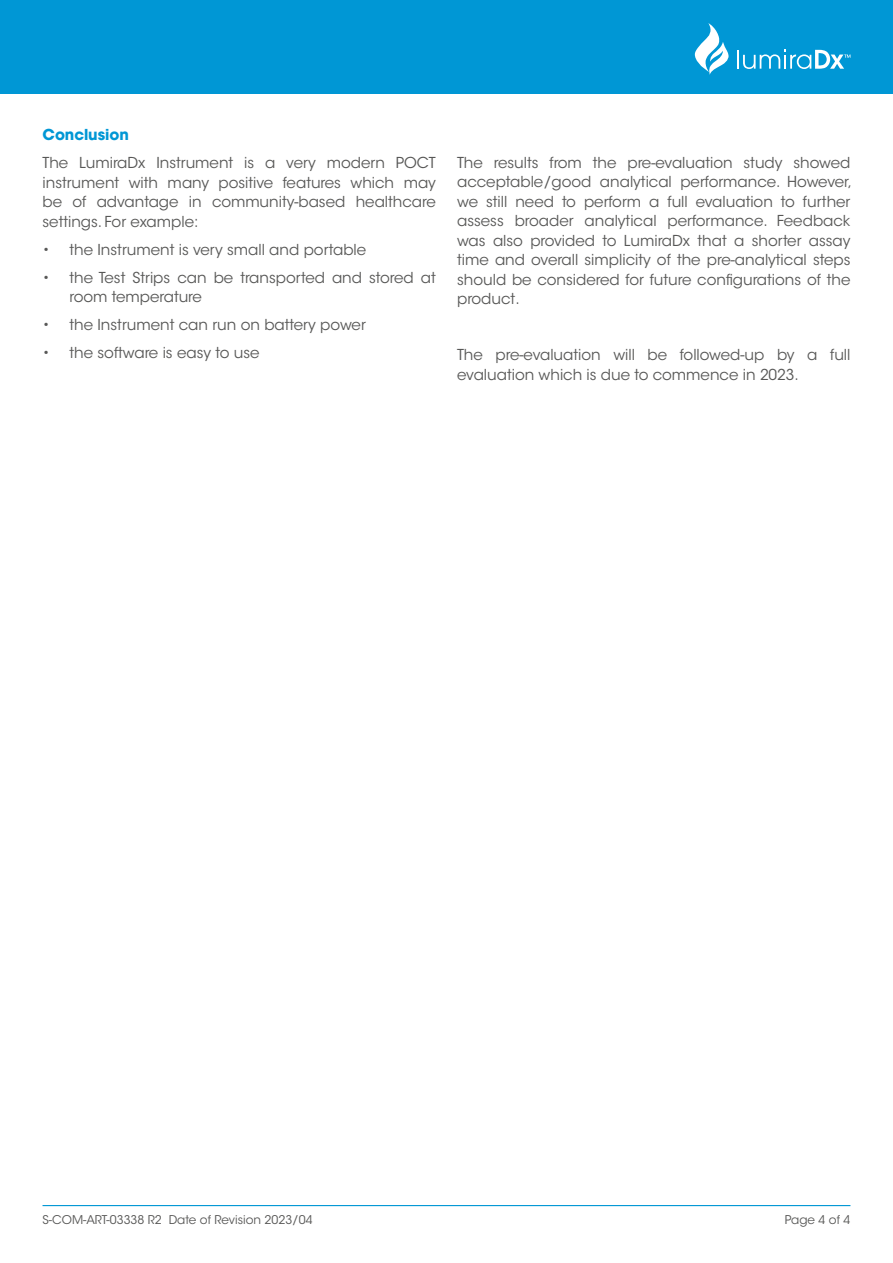
<style>
.page{position:relative;width:893px;height:1263px;background:#fff}
.page>*{position:absolute;margin:0;border:0;box-sizing:border-box;transform-origin:0 0}
.t1{font:15px/19.5px "ITC Avant Garde Std";color:#575756;text-align:justify}
.t2{font:700 15px "ITC Avant Garde Std";color:#0097d5}
.t3{font:12px "ITC Avant Garde Std";color:#575756}
</style>
<div class="page">
<hr style="left:43px;top:1205px;width:807px;height:1px;background:#0097d5">
<div style="left:0;top:0;width:893px;height:94px;background:#0097d5"></div>
<svg style="left:694px;top:23px;width:35px;height:52px"></svg>
<svg style="left:737px;top:50px;width:113px;height:19px"></svg>
<p class="t2" style="left:43px;top:125px;width:88px">Conclusion</p>
<p class="t1" style="left:43px;top:153px;width:395px">The LumiraDx Instrument is a very modern POCT instrument with many positive features which may be of advantage in community-based healthcare settings. For example:</p>
<p class="t1" style="left:43px;top:240px;width:325px">• the Instrument is very small and portable</p>
<p class="t1" style="left:70px;top:268px;width:368px;text-indent:-27px">• the Test Strips can be transported and stored at room temperature</p>
<p class="t1" style="left:43px;top:315px;width:325px">• the Instrument can run on battery power</p>
<p class="t1" style="left:43px;top:343px;width:219px">• the software is easy to use</p>
<p class="t1" style="left:457px;top:153px;width:397px">The results from the pre-evaluation study showed acceptable/good analytical performance. However, we still need to perform a full evaluation to further assess broader analytical performance. Feedback was also provided to LumiraDx that a shorter assay time and overall simplicity of the pre-analytical steps should be considered for future configurations of the product.</p>
<p class="t1" style="left:457px;top:345px;width:395px">The pre-evaluation will be followed-up by a full evaluation which is due to commence in 2023.</p>
<p class="t3" style="left:43px;top:1212px;width:272px">S-COM-ART-03338 R2 Date of Revision 2023/04</p>
<p class="t3" style="left:785px;top:1212px;width:67px">Page 4 of 4</p>
</div>
